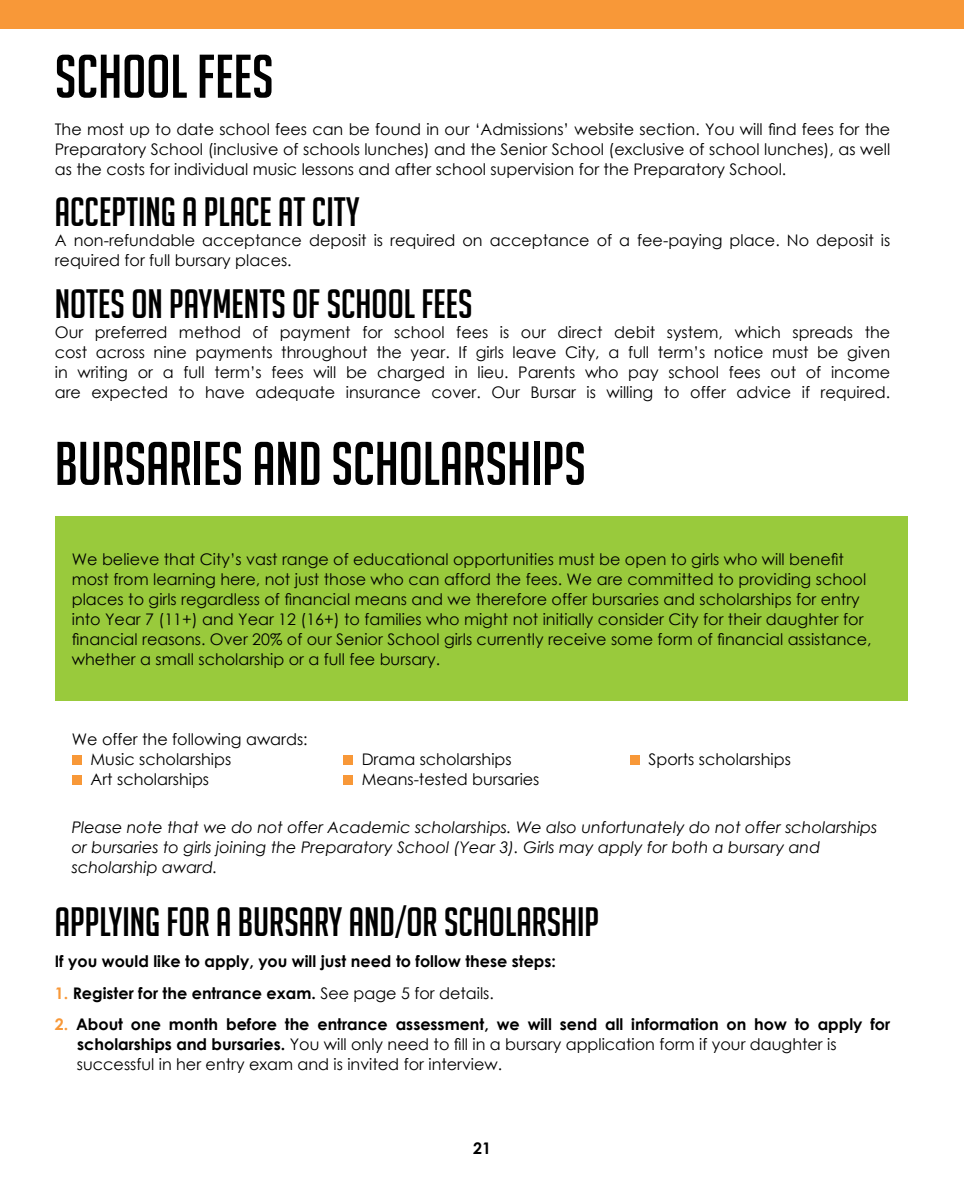
<style>
.page{position:relative;width:964px;height:1191px;background:#fff}
.page>*{position:absolute;margin:0;border:0;box-sizing:border-box;transform-origin:0 0}
.t1{font:60px "Big Noodle Titling";color:#000}
.t2{font:40px "Big Noodle Titling";color:#000}
.t3{font:16px/20px "Century Gothic";color:#000}
.t4{font:italic 16px/20px "Century Gothic";color:#000}
.t5{font:700 16px "Century Gothic";color:#000}
.s1{color:#f89838}
.s2{font-weight:400}
.s3{font-weight:700;color:#f89838}
.s4{font-weight:700}
</style>
<div class="page">
<div style="left:55px;top:516px;width:852px;height:184px;background:#99ca3c"></div>
<div style="left:72px;top:755px;width:10px;height:9px;background:#f89838"></div>
<div style="left:343px;top:755px;width:10px;height:9px;background:#f89838"></div>
<div style="left:630px;top:755px;width:10px;height:9px;background:#f89838"></div>
<div style="left:72px;top:775px;width:10px;height:9px;background:#f89838"></div>
<div style="left:343px;top:775px;width:10px;height:9px;background:#f89838"></div>
<div style="left:0;top:0;width:964px;height:28px;background:#f89838"></div>
<h1 class="t1" style="left:55px;top:44px;width:220px">SCHOOL FEES</h1>
<p class="t3" style="left:55px;top:119px;width:837px;text-align:justify">The most up to date school fees can be found in our ‘Admissions’ website section. You will find fees for the Preparatory School (inclusive of schools lunches) and the Senior School (exclusive of school lunches), as well as the costs for individual music lessons and after school supervision for the Preparatory School.</p>
<h2 class="t2" style="left:55px;top:190px;width:307px">ACCEPTING A PLACE AT CITY</h2>
<p class="t3" style="left:55px;top:230px;width:837px">A non-refundable acceptance deposit is required on acceptance of a fee-paying place. No deposit is required for full bursary places.</p>
<h2 class="t2" style="left:55px;top:282px;width:419px">NOTES ON PAYMENTS OF SCHOOL FEES</h2>
<p class="t3" style="left:55px;top:321px;width:837px;text-align:justify">Our preferred method of payment for school fees is our direct debit system, which spreads the cost across nine payments throughout the year. If girls leave City, a full term’s notice must be given in writing or a full term’s fees will be charged in lieu. Parents who pay school fees out of income are expected to have adequate insurance cover. Our Bursar is willing to offer advice if required.</p>
<h1 class="t1" style="left:55px;top:431px;width:532px">BURSARIES AND SCHOLARSHIPS</h1>
<p class="t3" style="left:72px;top:548px;width:801px">We believe that City’s vast range of educational opportunities must be open to girls who will benefit most from learning here, not just those who can afford the fees. We are committed to providing school places to girls regardless of financial means and we therefore offer bursaries and scholarships for entry into Year 7 (11+) and Year 12 (16+) to families who might not initially consider City for their daughter for financial reasons. Over 20% of our Senior School girls currently receive some form of financial assistance, whether a small scholarship or a full fee bursary.</p>
<p class="t3" style="left:91px;top:728px;width:219px;text-indent:-19px">We offer the following awards:<br>Music scholarships</p>
<p class="t3" style="left:362px;top:748px;width:152px">Drama scholarships</p>
<p class="t3" style="left:648px;top:748px;width:144px">Sports scholarships</p>
<p class="t3" style="left:91px;top:768px;width:120px">Art scholarships</p>
<p class="t3" style="left:362px;top:768px;width:179px">Means-tested bursaries</p>
<p class="t4" style="left:72px;top:817px;width:807px">Please note that we do not offer Academic scholarships. We also unfortunately do not offer scholarships or bursaries to girls joining the Preparatory School (Year 3). Girls may apply for both a bursary and scholarship award.</p>
<h2 class="t2" style="left:55px;top:900px;width:546px">APPLYING FOR A BURSARY AND/OR SCHOLARSHIP</h2>
<p class="t5" style="left:55px;top:949px;width:503px">If you would like to apply, you will just need to follow these steps:</p>
<p class="t5" style="left:55px;top:980px;width:440px"><span class="s1">1.</span> Register for the entrance exam. <span class="s2">See page 5 for details.</span></p>
<p class="t3" style="left:77px;top:1013px;width:815px;text-indent:-22px"><span class="s3">2.</span> <span class="s4">About one month before the entrance assessment, we will send all information on how to apply for scholarships and bursaries.</span> You will only need to fill in a bursary application form if your daughter is successful in her entry exam and is invited for interview.</p>
<p class="t5" style="left:473px;top:1136px;width:19px">21</p>
</div>
